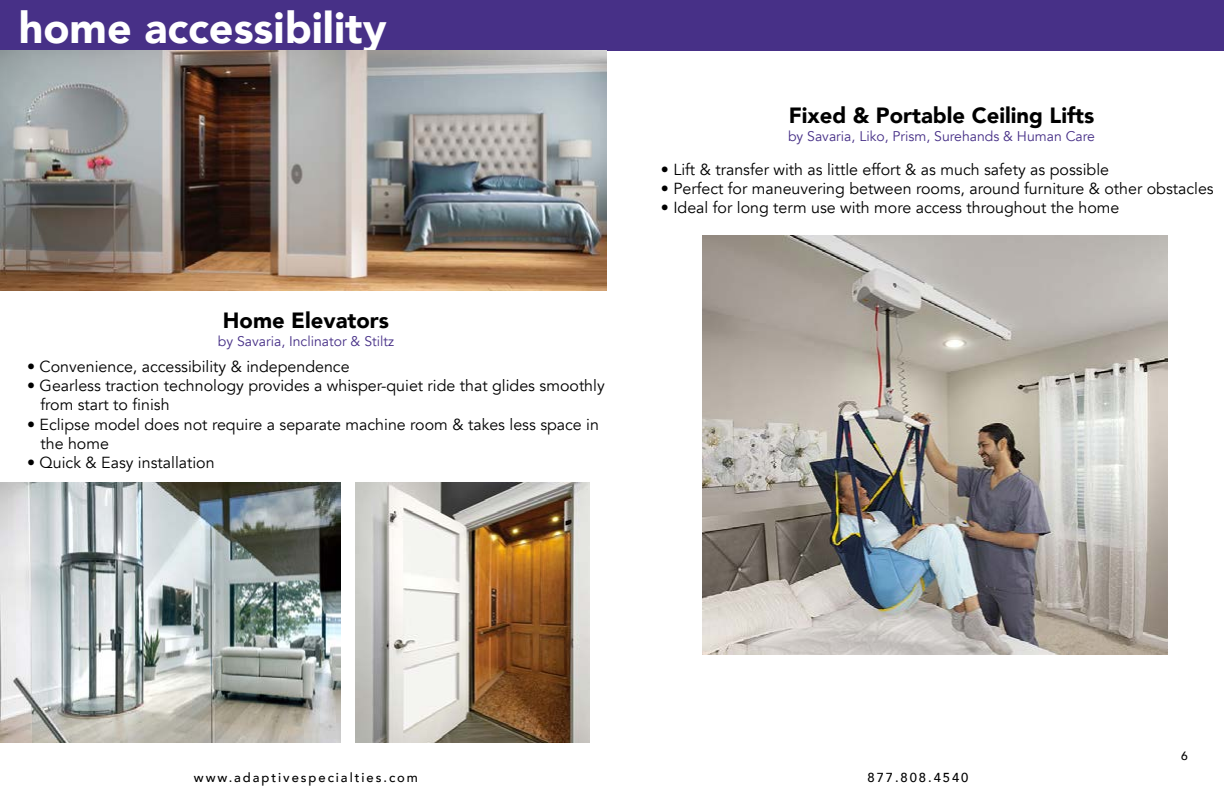
<style>
.page{position:relative;width:1224px;height:792px;background:#fff}
.page>*{position:absolute;margin:0;border:0;box-sizing:border-box;transform-origin:0 0}
.t1{font:900 43px "Avenir";color:#fff}
.t2{font:900 22px "Avenir";color:#000}
.t3{font:16px/19.2px "Avenir";color:#000}
.t4{font:14px "Avenir";color:#473087}
.t5{font:500 13px "Avenir";letter-spacing:.15em;color:#000}
.t6{font:500 12px "Avenir";color:#000}
</style>
<div class="page">
<div style="left:0;top:0;width:1224px;height:50px;background:#473087"></div>
<img style="left:703px;top:235px;width:464px;height:419px">
<img style="left:1px;top:51px;width:606px;height:239px">
<img style="left:0;top:483px;width:341px;height:259px">
<img style="left:356px;top:482px;width:233px;height:261px">
<h1 class="t1" style="left:19px;top:-9px;width:369px">home accessibility</h1>
<h2 class="t2" style="left:223px;top:301px;width:168px">Home Elevators</h2>
<p class="t4" style="left:218px;top:333px;width:178px">by Savaria, Inclinator &amp; Stiltz</p>
<p class="t3" style="left:27px;top:357px;width:324px">• Convenience, accessibility &amp; independence</p>
<p class="t3" style="left:40px;top:376px;width:566px;text-indent:-13px">• Gearless traction technology provides a whisper-quiet ride that glides smoothly from start to finish</p>
<p class="t3" style="left:40px;top:415px;width:560px;text-indent:-13px">• Eclipse model does not require a separate machine room &amp; takes less space in the home</p>
<p class="t3" style="left:27px;top:453px;width:189px">• Quick &amp; Easy installation</p>
<h2 class="t2" style="left:789px;top:96px;width:307px">Fixed &amp; Portable Ceiling Lifts</h2>
<p class="t4" style="left:788px;top:128px;width:309px">by Savaria, Liko, Prism, Surehands &amp; Human Care</p>
<p class="t3" style="left:661px;top:160px;width:450px">• Lift &amp; transfer with as little effort &amp; as much safety as possible</p>
<p class="t3" style="left:661px;top:179px;width:554px">• Perfect for maneuvering between rooms, around furniture &amp; other obstacles</p>
<p class="t3" style="left:661px;top:199px;width:460px">• Ideal for long term use with more access throughout the home</p>
<p class="t6" style="left:1181px;top:745px;width:8px">6</p>
<p class="t5" style="left:194px;top:766px;width:226px">www.adaptivespecialties.com</p>
<p class="t5" style="left:868px;top:766px;width:102px">877.808.4540</p>
</div>
